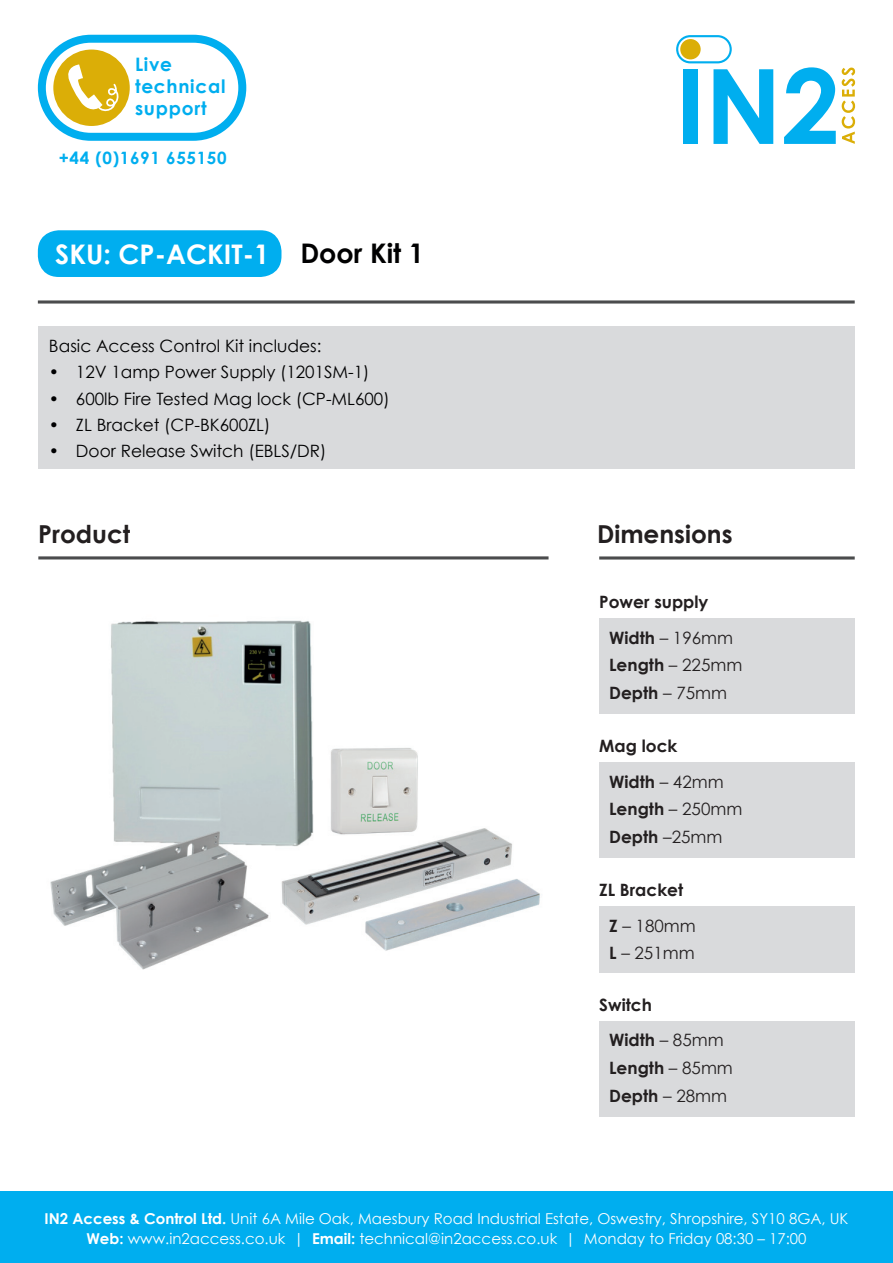
<style>
.page{position:relative;width:893px;height:1263px;background:#fff}
.page>*{position:absolute;margin:0;border:0;box-sizing:border-box;transform-origin:0 0}
.t1{font:700 27px "Century Gothic";color:#fff}
.t2{font:700 27px "Century Gothic";color:#000001}
.t3{font:700 24.75px "Century Gothic";color:#231f20}
.t4{font:700 18.6px/22.2px "Century Gothic";letter-spacing:.04em;color:#00aeef}
.t5{font:16.95px "Century Gothic";color:#000001}
.t6{font:700 16.95px/27.8px "Century Gothic";color:#231f20}
.t7{font:16.95px/27.8px "Century Gothic";color:#231f20}
.t8{font:700 16.95px "Century Gothic";letter-spacing:.04em;color:#00aeef}
.t9{font:15px/20.2px "Century Gothic";color:#fff;text-align:center}
.s1{font-weight:700}
.s2{font-weight:400}
</style>
<div class="page">
<div style="left:0;top:1192px;width:893px;height:71px;background:#00aeef"></div>
<svg style="left:842px;top:68px;width:13px;height:76px"></svg>
<div style="left:683px;top:69px;width:14px;height:75px;background:#00aeef"></div>
<svg style="left:713px;top:69px;width:60px;height:75px"></svg>
<svg style="left:784px;top:67px;width:52px;height:77px"></svg>
<svg style="left:676px;top:35px;width:56px;height:28px"></svg>
<svg style="left:38px;top:35px;width:208px;height:106px"></svg>
<div style="left:38px;top:326px;width:817px;height:143px;background:#d9dadc"></div>
<svg style="left:38px;top:300px;width:817px;height:4px;background:#737475"></svg>
<hr style="left:38px;top:556px;width:511px;height:3px;background:#4b4c4d">
<div style="left:38px;top:230px;width:243px;height:47px;background:#00aeef;border-radius:21px"></div>
<hr style="left:599px;top:556px;width:256px;height:3px;background:#4b4c4d">
<div style="left:599px;top:618px;width:255px;height:95px;background:#d9dadc"></div>
<div style="left:599px;top:762px;width:255px;height:95px;background:#d9dadc"></div>
<div style="left:599px;top:906px;width:255px;height:66px;background:#d9dadc"></div>
<div style="left:599px;top:1021px;width:255px;height:95px;background:#d9dadc"></div>
<img style="left:50px;top:620px;width:490px;height:350px">
<p class="t4" style="left:135px;top:53px;width:92px">Live technical support</p>
<p class="t8" style="left:59px;top:147px;width:169px">+44 (0)1691 655150</p>
<h1 class="t1" style="left:55px;top:237px;width:215px">SKU: CP-ACKIT-1</h1>
<h1 class="t2" style="left:300px;top:236px;width:125px">Door Kit 1</h1>
<p class="t5" style="left:49px;top:336px;width:274px">Basic Access Control Kit includes:</p>
<p class="t5" style="left:49px;top:362px;width:322px">• 12V 1amp Power Supply (1201SM-1)</p>
<p class="t5" style="left:49px;top:388px;width:342px">• 600lb Fire Tested Mag lock (CP-ML600)</p>
<p class="t5" style="left:49px;top:414px;width:223px">• ZL Bracket (CP-BK600ZL)</p>
<p class="t5" style="left:49px;top:441px;width:279px">• Door Release Switch (EBLS/DR)</p>
<h2 class="t3" style="left:38px;top:519px;width:94px">Product</h2>
<h2 class="t3" style="left:597px;top:519px;width:137px">Dimensions</h2>
<p class="t6" style="left:599px;top:588px;width:111px">Power supply</p>
<p class="t7" style="left:609px;top:623px;width:135px"><span class="s1">Width</span> – 196mm<br><span class="s1">Length</span> – 225mm<br><span class="s1">Depth</span> – 75mm</p>
<p class="t6" style="left:599px;top:732px;width:80px">Mag lock</p>
<p class="t6" style="left:609px;top:767px;width:135px">Width <span class="s2">– 42mm<br></span>Length <span class="s2">– 250mm<br></span>Depth <span class="s2">–25mm</span></p>
<p class="t6" style="left:599px;top:876px;width:85px">ZL Bracket</p>
<p class="t7" style="left:609px;top:911px;width:88px"><span class="s1">Z</span> – 180mm<br><span class="s1">L</span> – 251mm</p>
<p class="t6" style="left:599px;top:990px;width:54px">Switch</p>
<p class="t6" style="left:609px;top:1026px;width:125px">Width <span class="s2">– 85mm<br></span>Length <span class="s2">– 85mm<br></span>Depth <span class="s2">– 28mm</span></p>
<p class="t9" style="left:44px;top:1208px;width:805px"><span class="s1">IN2 Access &amp; Control Ltd.</span> Unit 6A Mile Oak, Maesbury Road Industrial Estate, Oswestry, Shropshire, SY10 8GA, UK<br><span class="s1">Web:</span> www.in2access.co.uk | <span class="s1">Email:</span> technical@in2access.co.uk | Monday to Friday 08:30 – 17:00</p>
</div>
